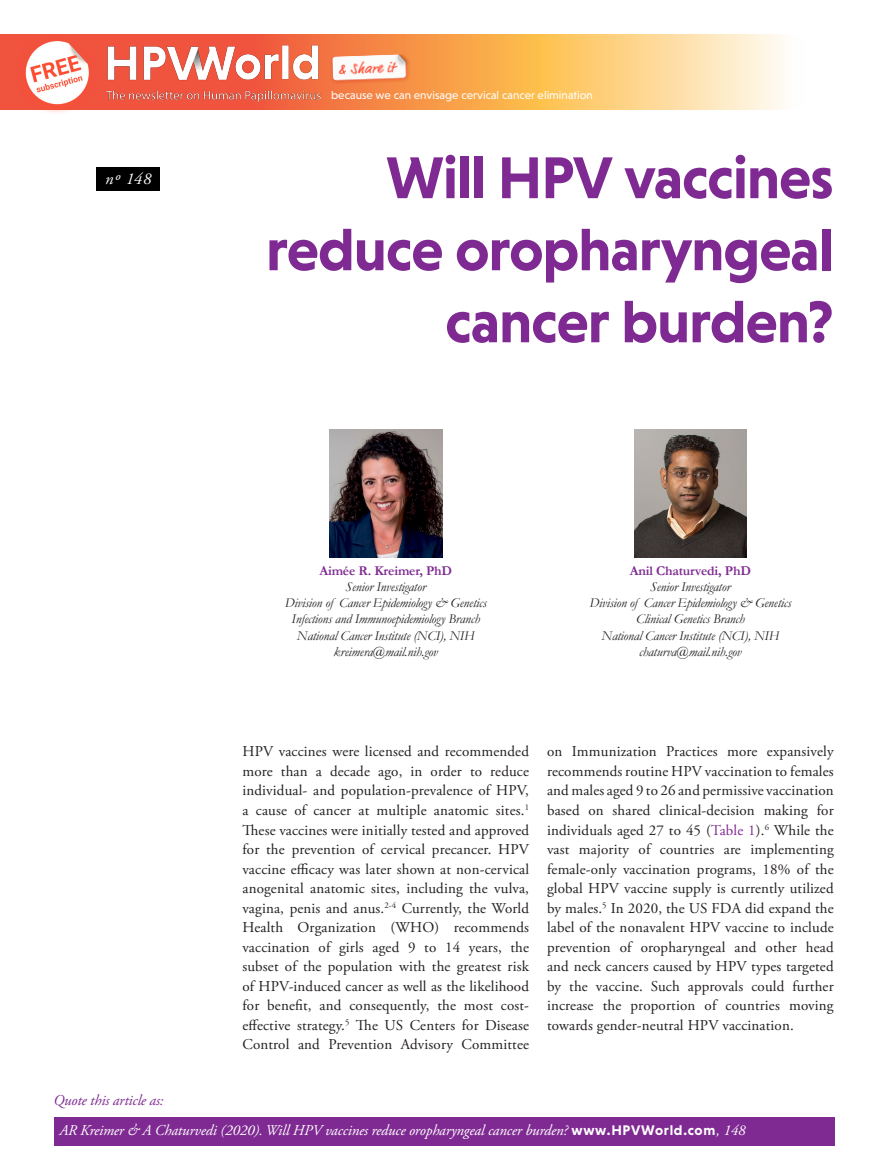
<style>
.page{position:relative;width:889px;height:1170px;background:#fff}
.page>*{position:absolute;margin:0;border:0;box-sizing:border-box;transform-origin:0 0}
.Titol_Article{font:700 60px/72px "Niveau Grotesk";letter-spacing:-.015em;color:#7f2a92;text-align:right}
.Titol_Article-2{font:italic 16.65px "Adobe Garamond Pro";color:#fff}
.texto_tirado_-_inter{font:15px/19.5px "Adobe Garamond Pro";letter-spacing:.01em;color:#231f20;text-align:justify}
.texto_tirado_-_inter-2{font:italic 15px "Adobe Garamond Pro";letter-spacing:-.01em;color:#fff}
.texto_tirado_-_inter-3{font:italic 15px "Adobe Garamond Pro";letter-spacing:-.01em;color:#7f2a92}
.t1{font:italic 13.5px "Garamond";letter-spacing:-.01em;color:#231f20}
.t2{font:700 13.5px "Garamond";letter-spacing:-.01em;color:#7f2a92}
.titulillo_pregunta{font:11.7px "Niveau Grotesk";color:#fff}
.s1{color:#7f2a92}
.s2{font-family:"Niveau Grotesk";font-weight:700;font-style:normal;font-size:14.1px}
</style>
<div class="page">
<svg style="left:0;top:35px;width:782px;height:75px;background:#fab371"></svg>
<img style="left:16px;top:34px;width:82px;height:79px">
<img style="left:105px;top:42px;width:218px;height:61px">
<img style="left:325px;top:54px;width:94px;height:31px">
<div style="left:97px;top:167px;width:63px;height:23px;background:#000"></div>
<div style="left:54px;top:1116px;width:780px;height:29px;background:#7f2a92"></div>
<img style="left:329px;top:429px;width:113px;height:128px">
<img style="left:634px;top:429px;width:112px;height:128px">
<p class="Titol_Article-2" style="left:105px;top:168px;width:48px">nº 148</p>
<p class="titulillo_pregunta" style="left:331px;top:88px;width:263px">because we can envisage cervical cancer elimination</p>
<p class="Titol_Article" style="left:266px;top:141px;width:569px">Will HPV vaccines reduce oropharyngeal cancer burden?</p>
<p class="t2" style="left:319px;top:561px;width:134px">Aimée R. Kreimer, PhD</p>
<p class="t1" style="left:345px;top:577px;width:82px">Senior Investigator</p>
<p class="t1" style="left:285px;top:593px;width:203px">Division of Cancer Epidemiology &amp; Genetics</p>
<p class="t1" style="left:291px;top:610px;width:190px">Infections and Immunoepidemiology Branch</p>
<p class="t1" style="left:297px;top:626px;width:179px">National Cancer Institute (NCI), NIH</p>
<p class="t1" style="left:334px;top:642px;width:106px">kreimera@mail.nih.gov</p>
<p class="t2" style="left:630px;top:561px;width:123px">Anil Chaturvedi, PhD</p>
<p class="t1" style="left:650px;top:577px;width:82px">Senior Investigator</p>
<p class="t1" style="left:589px;top:593px;width:203px">Division of Cancer Epidemiology &amp; Genetics</p>
<p class="t1" style="left:636px;top:610px;width:110px">Clinical Genetics Branch</p>
<p class="t1" style="left:601px;top:626px;width:179px">National Cancer Institute (NCI), NIH</p>
<p class="t1" style="left:639px;top:642px;width:104px">chaturva@mail.nih.gov</p>
<p class="texto_tirado_-_inter" style="left:242px;top:742px;width:288px">HPV vaccines were licensed and recommended more than a decade ago, in order to reduce individual- and population-prevalence of HPV, a cause of cancer at multiple anatomic sites.<sup>1<br></sup>These vaccines were initially tested and approved for the prevention of cervical precancer. HPV vaccine efficacy was later shown at non-cervical anogenital anatomic sites, including the vulva, vagina, penis and anus.<sup>2-4</sup> Currently, the World Health Organization (WHO) recommends vaccination of girls aged 9 to 14 years, the subset of the population with the greatest risk of HPV-induced cancer as well as the likelihood for benefit, and consequently, the most cost&shy;effective strategy.<sup>5</sup> The US Centers for Disease Control and Prevention Advisory Committee</p>
<p class="texto_tirado_-_inter" style="left:547px;top:742px;width:288px">on Immunization Practices more expansively recommends routine HPV vaccination to females and males aged 9 to 26 and permissive vaccination based on shared clinical-decision making for individuals aged 27 to 45 (<span class="s1">Table 1</span>).<sup>6</sup> While the vast majority of countries are implementing female-only vaccination programs, 18% of the global HPV vaccine supply is currently utilized by males.<sup>5</sup> In 2020, the US FDA did expand the label of the nonavalent HPV vaccine to include prevention of oropharyngeal and other head and neck cancers caused by HPV types targeted by the vaccine. Such approvals could further increase the proportion of countries moving towards gender-neutral HPV vaccination.</p>
<p class="texto_tirado_-_inter-3" style="left:54px;top:1091px;width:112px">Quote this article as:</p>
<p class="texto_tirado_-_inter-2" style="left:59px;top:1121px;width:687px">AR Kreimer &amp; A Chaturvedi (2020). Will HPV vaccines reduce oropharyngeal cancer burden? <span class="s2">www.HPVWorld.com</span>, 148</p>
</div>
